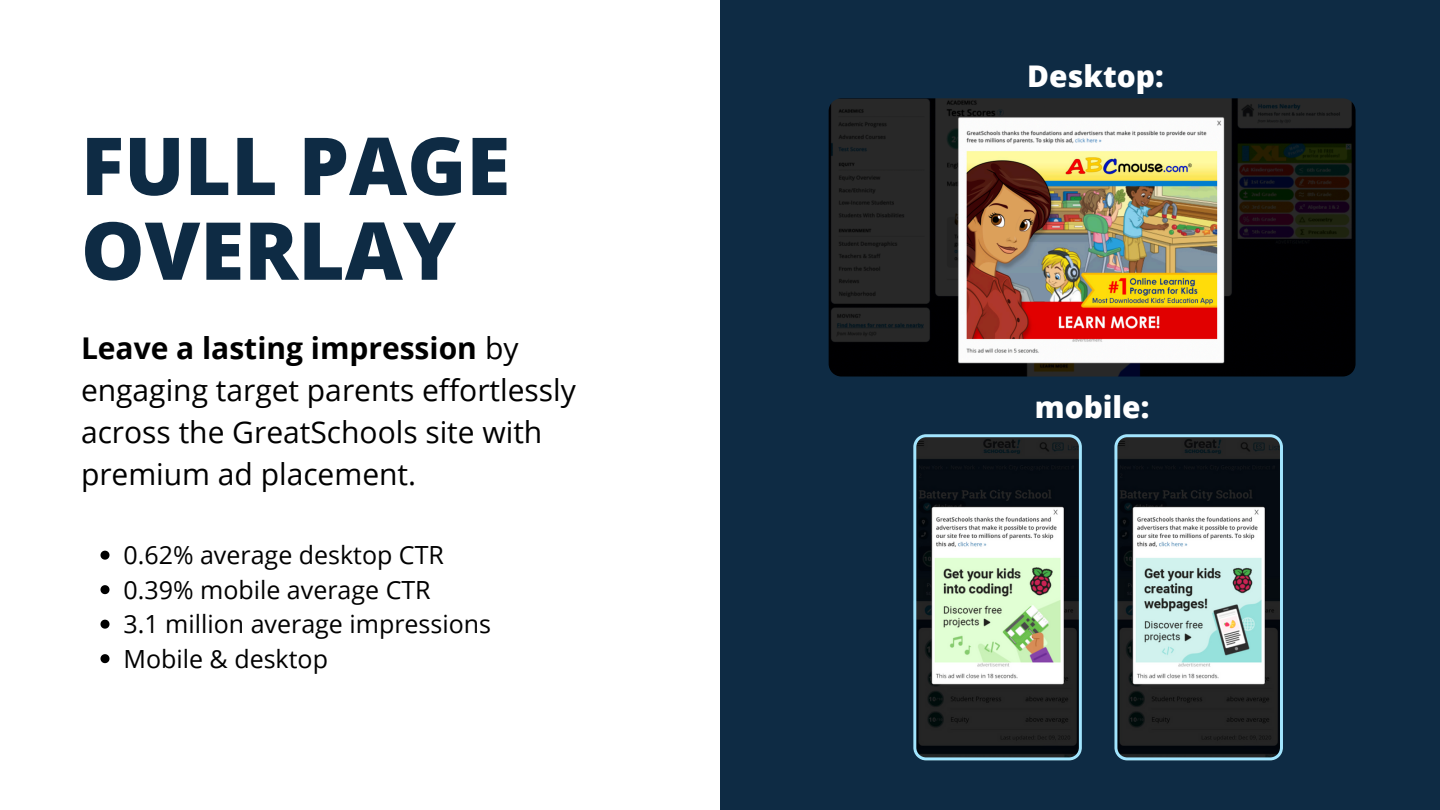
<style>
.page{position:relative;width:1440px;height:810px;background:#0e2b44}
.page>*{position:absolute;margin:0;border:0;box-sizing:border-box;transform-origin:0 0}
.t1{font:800 80px/84.8px "Open Sans";color:#0e2b44}
.t2{font:30px/42px "Open Sans";color:#000}
.t3{font:800 29.9px "Open Sans";color:#fff}
.t4{font:25px "Open Sans";color:#000}
.s1{font-weight:700}
</style>
<div class="page">
<div style="left:0;top:0;width:720px;height:810px;background:#fff"></div>
<svg style="left:100px;top:551px;width:10px;height:9px"></svg>
<svg style="left:100px;top:585px;width:10px;height:9px"></svg>
<svg style="left:100px;top:620px;width:10px;height:9px"></svg>
<svg style="left:100px;top:654px;width:10px;height:9px"></svg>
<img style="left:829px;top:98px;width:527px;height:279px;border-radius:13px">
<svg style="left:913px;top:434px;width:169px;height:326px"></svg>
<svg style="left:1114px;top:434px;width:169px;height:326px"></svg>
<h1 class="t1" style="left:81px;top:122px;width:431px">FULL PAGE<br>OVERLAY</h1>
<h3 class="t2" style="left:81px;top:327px;width:496px"><span class="s1">Leave a lasting impression</span> by engaging target parents effortlessly across the GreatSchools site with premium ad placement.</h3>
<p class="t4" style="left:123px;top:537px;width:322px">0.62% average desktop CTR</p>
<p class="t4" style="left:123px;top:572px;width:309px">0.39% mobile average CTR</p>
<p class="t4" style="left:123px;top:606px;width:369px">3.1 million average impressions</p>
<p class="t4" style="left:123px;top:641px;width:206px">Mobile &amp; desktop</p>
<p class="t3" style="left:1027px;top:55px;width:138px">Desktop:</p>
<p class="t3" style="left:1035px;top:386px;width:116px">mobile:</p>
</div>
